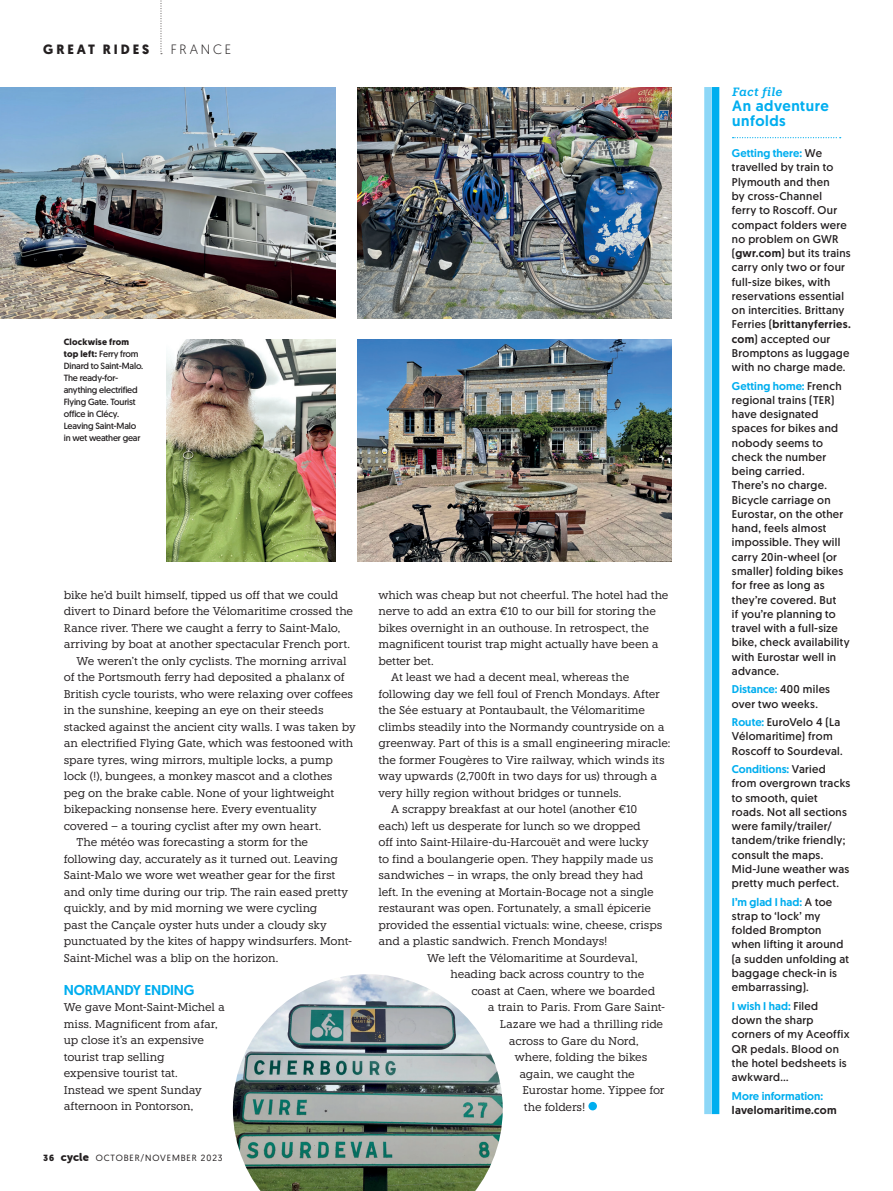
<style>
.page{position:relative;width:893px;height:1191px;background:#fff}
.page>*{position:absolute;margin:0;border:0;box-sizing:border-box;transform-origin:0 0}
.t1{font:500 15px/15px "Geomanist";letter-spacing:.035em;color:#00aeef}
.t2{font:500 14.25px "Geomanist";letter-spacing:-.01em;color:#00aeef}
.t3{font:700 13.5px "Geomanist";letter-spacing:.215em;color:#231f20}
.t4{font:300 13.5px "Geomanist";letter-spacing:.205em;color:#231f20}
.t5{font:italic 600 12px "Knile";letter-spacing:.02em;color:#00aeef}
.t6{font:11.25px/16.5px "Knile";letter-spacing:-.015em;color:#231f20}
.t7{font:11.25px/14.2px "Geomanist";letter-spacing:.025em;color:#231f20}
.t8{font:500 11.25px "Geomanist";letter-spacing:.025em;color:#231f20}
.t9{font:500 11.25px "Geomanist";color:#00aeef}
.t10{font:9px/12px "Geomanist";letter-spacing:-.02em;color:#231f20}
.t11{font:9px "Geomanist";letter-spacing:.1em;color:#231f20}
.s1{font-weight:700}
.s2{font-family:"Museo Sans Rounded 900";font-size:11.25px}
.s3{font-weight:500;color:#00aeef}
.s4{font-weight:500}
</style>
<div class="page">
<svg style="left:588px;top:1101px;width:9px;height:9px"></svg>
<svg style="left:160px;top:0;width:2px;height:54px"></svg>
<img style="left:357px;top:339px;width:315px;height:222px">
<img style="left:167px;top:339px;width:169px;height:222px">
<div style="left:712px;top:87px;width:7px;height:1027px;background:#00aeef"></div>
<div style="left:704px;top:87px;width:8px;height:1027px;background:#8dd7f7"></div>
<svg style="left:732px;top:137px;width:109px;height:1px"></svg>
<img style="left:0;top:87px;width:336px;height:231px">
<img style="left:357px;top:87px;width:315px;height:231px">
<img style="left:233px;top:974px;width:270px;height:217px">
<p class="t3" style="left:43px;top:40px;width:108px">GREAT RIDES</p>
<p class="t4" style="left:171px;top:41px;width:62px">FRANCE</p>
<p class="t10" style="left:64px;top:336px;width:81px"><span class="s1">Clockwise from top left:</span> Ferry from<br>Dinard to Saint-Malo.<br>The ready-for&shy;anything electrified<br>Flying Gate. Tourist office in Clécy.<br>Leaving Saint-Malo in wet weather gear</p>
<p class="t6" style="left:64px;top:586px;width:276px">bike he’d built himself, tipped us off that we could</p>
<p class="t6" style="left:64px;top:603px;width:291px">divert to Dinard before the Vélomaritime crossed the</p>
<p class="t6" style="left:64px;top:619px;width:278px">Rance river. There we caught a ferry to Saint-Malo,</p>
<p class="t6" style="left:64px;top:636px;width:288px">arriving by boat at another spectacular French port.</p>
<p class="t6" style="left:77px;top:652px;width:272px">We weren’t the only cyclists. The morning arrival</p>
<p class="t6" style="left:64px;top:669px;width:282px">of the Portsmouth ferry had deposited a phalanx of</p>
<p class="t6" style="left:64px;top:685px;width:291px">British cycle tourists, who were relaxing over coffees</p>
<p class="t6" style="left:64px;top:702px;width:261px">in the sunshine, keeping an eye on their steeds</p>
<p class="t6" style="left:64px;top:718px;width:293px">stacked against the ancient city walls. I was taken by</p>
<p class="t6" style="left:64px;top:735px;width:291px">an electrified Flying Gate, which was festooned with</p>
<p class="t6" style="left:64px;top:751px;width:271px">spare tyres, wing mirrors, multiple locks, a pump</p>
<p class="t6" style="left:64px;top:768px;width:270px">lock (!), bungees, a monkey mascot and a clothes</p>
<p class="t6" style="left:64px;top:784px;width:272px">peg on the brake cable. None of your lightweight</p>
<p class="t6" style="left:64px;top:801px;width:254px">bikepacking nonsense here. Every eventuality</p>
<p class="t6" style="left:64px;top:817px;width:259px">covered – a touring cyclist after my own heart.</p>
<p class="t6" style="left:77px;top:834px;width:233px">The météo was forecasting a storm for the</p>
<p class="t6" style="left:64px;top:850px;width:276px">following day, accurately as it turned out. Leaving</p>
<p class="t6" style="left:64px;top:867px;width:273px">Saint-Malo we wore wet weather gear for the first</p>
<p class="t6" style="left:64px;top:883px;width:286px">and only time during our trip. The rain eased pretty</p>
<p class="t6" style="left:64px;top:900px;width:255px">quickly, and by mid morning we were cycling</p>
<p class="t6" style="left:64px;top:916px;width:264px">past the Cançale oyster huts under a cloudy sky</p>
<p class="t6" style="left:64px;top:933px;width:290px">punctuated by the kites of happy windsurfers. Mont-</p>
<p class="t6" style="left:64px;top:949px;width:216px">Saint-Michel was a blip on the horizon.</p>
<p class="t2" style="left:64px;top:980px;width:132px">NORMANDY ENDING</p>
<p class="t6" style="left:64px;top:999px;width:163px">We gave Mont-Saint-Michel a miss. Magnificent from afar, up close it’s an expensive tourist trap selling<br>expensive tourist tat.<br>Instead we spent Sunday afternoon in Pontorson,</p>
<p class="t11" style="left:43px;top:1151px;width:181px"><span class="s1">36</span> <span class="s2">cycle</span> OCTOBER/NOVEMBER 2023</p>
<p class="t6" style="left:378px;top:586px;width:292px">which was cheap but not cheerful. The hotel had the</p>
<p class="t6" style="left:378px;top:603px;width:279px">nerve to add an extra €10 to our bill for storing the</p>
<p class="t6" style="left:378px;top:619px;width:272px">bikes overnight in an outhouse. In retrospect, the</p>
<p class="t6" style="left:378px;top:636px;width:282px">magnificent tourist trap might actually have been a</p>
<p class="t6" style="left:378px;top:652px;width:57px">better bet.</p>
<p class="t6" style="left:391px;top:669px;width:240px">At least we had a decent meal, whereas the</p>
<p class="t6" style="left:378px;top:685px;width:283px">following day we fell foul of French Mondays. After</p>
<p class="t6" style="left:378px;top:702px;width:268px">the Sée estuary at Pontaubault, the Vélomaritime</p>
<p class="t6" style="left:378px;top:718px;width:288px">climbs steadily into the Normandy countryside on a</p>
<p class="t6" style="left:378px;top:735px;width:293px">greenway. Part of this is a small engineering miracle:</p>
<p class="t6" style="left:378px;top:751px;width:288px">the former Fougères to Vire railway, which winds its</p>
<p class="t6" style="left:378px;top:768px;width:280px">way upwards (2,700ft in two days for us) through a</p>
<p class="t6" style="left:378px;top:784px;width:244px">very hilly region without bridges or tunnels.</p>
<p class="t6" style="left:391px;top:801px;width:248px">A scrappy breakfast at our hotel (another €10</p>
<p class="t6" style="left:378px;top:817px;width:264px">each) left us desperate for lunch so we dropped</p>
<p class="t6" style="left:378px;top:834px;width:272px">off into Saint-Hilaire-du-Harcouët and were lucky</p>
<p class="t6" style="left:378px;top:850px;width:276px">to find a boulangerie open. They happily made us</p>
<p class="t6" style="left:378px;top:867px;width:266px">sandwiches – in wraps, the only bread they had</p>
<p class="t6" style="left:378px;top:883px;width:277px">left. In the evening at Mortain-Bocage not a single</p>
<p class="t6" style="left:378px;top:900px;width:274px">restaurant was open. Fortunately, a small épicerie</p>
<p class="t6" style="left:378px;top:916px;width:286px">provided the essential victuals: wine, cheese, crisps</p>
<p class="t6" style="left:378px;top:933px;width:231px">and a plastic sandwich. French Mondays!</p>
<p class="t6" style="left:427px;top:949px;width:212px">We left the Vélomaritime at Sourdeval,</p>
<p class="t6" style="left:450px;top:966px;width:196px">heading back across country to the</p>
<p class="t6" style="left:471px;top:982px;width:185px">coast at Caen, where we boarded</p>
<p class="t6" style="left:488px;top:999px;width:179px">a train to Paris. From Gare Saint-</p>
<p class="t6" style="left:500px;top:1015px;width:165px">Lazare we had a thrilling ride</p>
<p class="t6" style="left:509px;top:1032px;width:131px">across to Gare du Nord,</p>
<p class="t6" style="left:515px;top:1048px;width:134px">where, folding the bikes</p>
<p class="t6" style="left:519px;top:1065px;width:117px">again, we caught the</p>
<p class="t6" style="left:522px;top:1081px;width:144px">Eurostar home. Yippee for</p>
<p class="t6" style="left:524px;top:1098px;width:63px">the folders!</p>
<p class="t5" style="left:732px;top:84px;width:52px">Fact file</p>
<h1 class="t1" style="left:732px;top:98px;width:98px">An adventure unfolds</h1>
<p class="t7" style="left:732px;top:146px;width:120px"><span class="s3">Getting there:</span> We travelled by train to<br>Plymouth and then<br>by cross-Channel<br>ferry to Roscoff. Our compact folders were no problem on GWR (<span class="s4">gwr.com</span>) but its trains carry only two or four full-size bikes, with reservations essential on intercities. Brittany<br>Ferries (<span class="s4">brittanyferries. com</span>) accepted our<br>Bromptons as luggage with no charge made.</p>
<p class="t7" style="left:732px;top:378px;width:119px"><span class="s3">Getting home:</span> French regional trains (TER) have designated spaces for bikes and nobody seems to check the number being carried.<br>There’s no charge.<br>Bicycle carriage on<br>Eurostar, on the other hand, feels almost impossible. They will carry 20in-wheel (or smaller) folding bikes for free as long as they’re covered. But<br>if you’re planning to travel with a full-size bike, check availability with Eurostar well in advance.</p>
<p class="t7" style="left:732px;top:682px;width:100px"><span class="s3">Distance:</span> 400 miles over two weeks.</p>
<p class="t7" style="left:732px;top:715px;width:112px"><span class="s3">Route:</span> EuroVelo 4 (La<br>Vélomaritime) from<br>Roscoff to Sourdeval.</p>
<p class="t7" style="left:732px;top:762px;width:120px"><span class="s3">Conditions:</span> Varied from overgrown tracks to smooth, quiet roads. Not all sections were family/trailer/ tandem/trike friendly; consult the maps.<br>Mid-June weather was pretty much perfect.</p>
<p class="t7" style="left:732px;top:894px;width:119px"><span class="s3">I’m glad I had:</span> A toe strap to ‘lock’ my folded Brompton when lifting it around (a sudden unfolding at baggage check-in is embarrassing).</p>
<p class="t7" style="left:732px;top:998px;width:119px"><span class="s3">I wish I had:</span> Filed down the sharp corners of my Aceoffix<br>QR pedals. Blood on the hotel bedsheets is awkward…</p>
<p class="t9" style="left:732px;top:1088px;width:93px">More information:</p>
<p class="t8" style="left:732px;top:1102px;width:106px">lavelomaritime.com</p>
</div>
